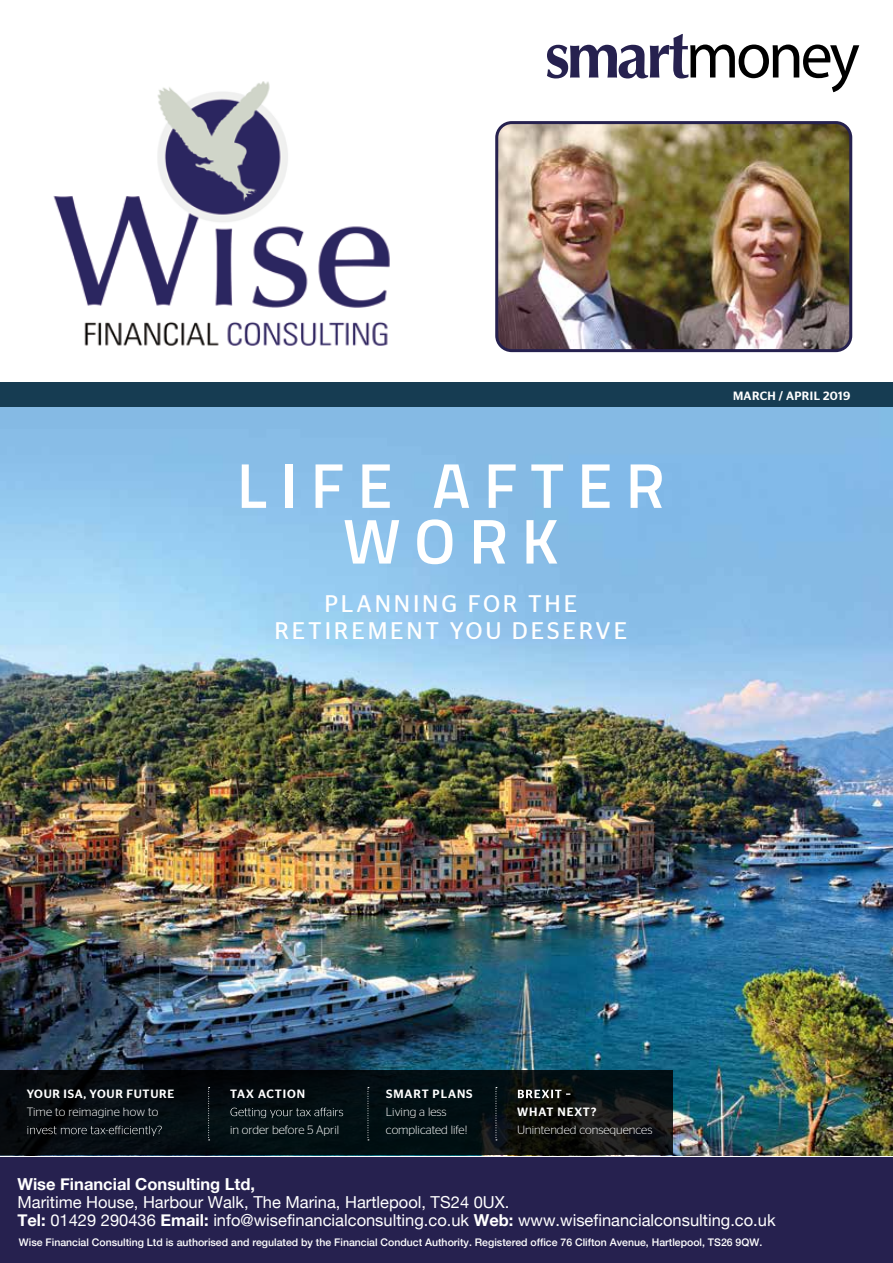
<style>
.page{position:relative;width:893px;height:1263px;background:#fff}
.page>*{position:absolute;margin:0;border:0;box-sizing:border-box;transform-origin:0 0}
.t1{font:700 66.6px "Optima";letter-spacing:-.05em;color:#26214f;scale:.96 1}
.t2{font:600 63.45px/55.7px "Titillium";letter-spacing:.21em;color:#fff;text-align:center}
.t3{font:24px/27px "Stag Sans";letter-spacing:.12em;color:#fff;text-align:center}
.t4{font:16.5px/18px "Helvetica Neue";color:#fff}
.t5{font:700 16.5px "Helvetica Neue";color:#fff}
.t6{font:300 12px/18px "Stag Sans";color:#fff}
.t7{font:500 12px "Stag Sans";letter-spacing:.08em;color:#fff}
.t8{font:500 12px "Stag Sans";letter-spacing:.055em;color:#fff}
.t9{font:500 12px "Stag Sans";letter-spacing:.03em;color:#fff}
.t10{font:500 12px "Stag Sans";letter-spacing:.075em;color:#fff}
.t11{font:500 10.5px "Helvetica Neue";color:#fff}
.s1{font-weight:400;color:#000}
.s2{font-weight:700}
</style>
<div class="page">
<img style="left:0;top:407px;width:893px;height:748px">
<svg style="left:0;top:1070px;width:673px;height:85px;background:#070e11"></svg>
<div style="left:0;top:383px;width:893px;height:24px;background:#163c52"></div>
<svg style="left:27px;top:1126px;width:135px;height:10px"></svg>
<svg style="left:230px;top:1108px;width:113px;height:10px"></svg>
<svg style="left:518px;top:1090px;width:52px;height:8px"></svg>
<svg style="left:208px;top:1087px;width:2px;height:53px"></svg>
<svg style="left:368px;top:1087px;width:1px;height:53px"></svg>
<svg style="left:496px;top:1087px;width:1px;height:53px"></svg>
<div style="left:0;top:1157px;width:893px;height:106px;background:#26214f"></div>
<img style="left:53px;top:81px;width:337px;height:265px">
<img style="left:499px;top:125px;width:351px;height:223px">
<div style="left:495px;top:121px;width:357px;height:231px;border:3px solid #26214f;border-radius:15px"></div>
<h1 class="t1" style="left:545px;top:16px;width:329px">smart<span class="s1">money</span></h1>
<h2 class="t2" style="left:237px;top:455px;width:430px">LIFE AFTER<br>WORK</h2>
<h3 class="t3" style="left:274px;top:590px;width:354px">PLANNING FOR THE<br>RETIREMENT YOU DESERVE</h3>
<p class="t9" style="left:733px;top:389px;width:119px">MARCH / APRIL 2019</p>
<p class="t8" style="left:27px;top:1087px;width:149px">YOUR ISA, YOUR FUTURE</p>
<p class="t6" style="left:27px;top:1103px;width:133px">Time to reimagine how to</p>
<p class="t7" style="left:230px;top:1087px;width:77px">TAX ACTION</p>
<p class="t6" style="left:230px;top:1121px;width:111px">in order before 5 April</p>
<p class="t7" style="left:386px;top:1087px;width:88px">SMART PLANS</p>
<p class="t6" style="left:386px;top:1103px;width:83px">Living a less complicated life!</p>
<p class="t10" style="left:517px;top:1105px;width:81px">WHAT NEXT?</p>
<p class="t6" style="left:517px;top:1121px;width:137px">Unintended consequences</p>
<p class="t5" style="left:17px;top:1171px;width:239px">Wise Financial Consulting Ltd,</p>
<p class="t4" style="left:17px;top:1194px;width:760px">Maritime House, Harbour Walk, The Marina, Hartlepool, TS24 0UX.<br><span class="s2">Tel:</span> 01429 290436 <span class="s2">Email:</span> info@wisefinancialconsulting.co.uk <span class="s2">Web:</span> www.wisefinancialconsulting.co.uk</p>
<p class="t11" style="left:19px;top:1233px;width:745px">Wise Financial Consulting Ltd is authorised and regulated by the Financial Conduct Authority. Registered office 76 Clifton Avenue, Hartlepool, TS26 9QW.</p>
</div>
